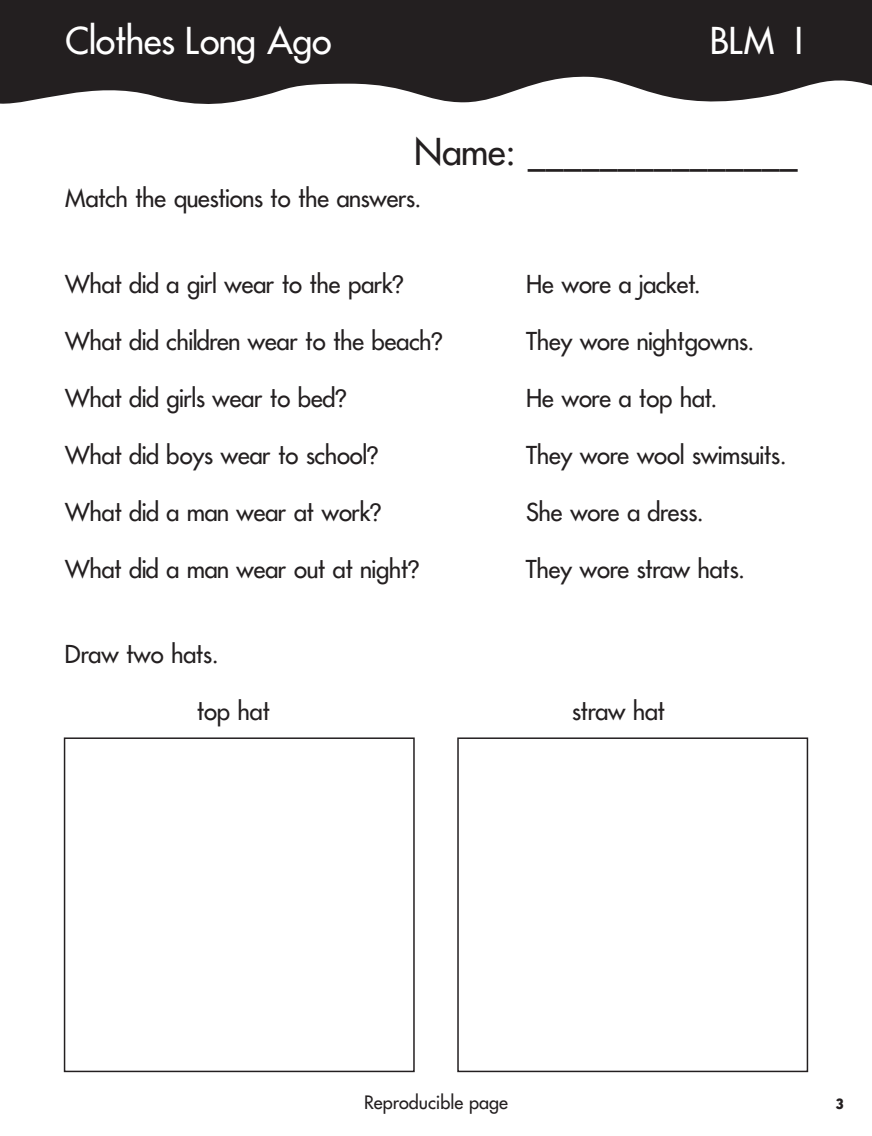
<style>
.page{position:relative;width:872px;height:1136px;background:#fff}
.page>*{position:absolute;margin:0;border:0;box-sizing:border-box;transform-origin:0 0}
.t1{font:36px "Futura JUNIORSP";color:#231f20}
.t2{font:36px "Futura JUNIORSP";color:#fff}
.t3{font:24px "Futura JUNIORSP";color:#231f20}
.t4{font:18px "Futura";color:#231f20}
.t5{font:700 18px "Bailey Sans ITC";color:#231f20}
</style>
<div class="page">
<svg style="left:0;top:0;width:872px;height:104px;background:#3b3839"></svg>
<div style="left:64px;top:737px;width:351px;height:334px;border:2px solid #231f20"></div>
<div style="left:457px;top:737px;width:351px;height:334px;border:2px solid #231f20"></div>
<h1 class="t2" style="left:65px;top:23px;width:268px">Clothes Long Ago</h1>
<h1 class="t2" style="left:710px;top:23px;width:98px">BLM 1</h1>
<h1 class="t1" style="left:414px;top:134px;width:385px">Name: _______________</h1>
<p class="t3" style="left:65px;top:186px;width:357px">Match the questions to the answers.</p>
<p class="t3" style="left:65px;top:272px;width:340px">What did a girl wear to the park?</p>
<p class="t3" style="left:526px;top:272px;width:176px">He wore a jacket.</p>
<p class="t3" style="left:65px;top:329px;width:379px">What did children wear to the beach?</p>
<p class="t3" style="left:526px;top:329px;width:229px">They wore nightgowns.</p>
<p class="t3" style="left:65px;top:386px;width:282px">What did girls wear to bed?</p>
<p class="t3" style="left:526px;top:386px;width:192px">He wore a top hat.</p>
<p class="t3" style="left:65px;top:443px;width:314px">What did boys wear to school?</p>
<p class="t3" style="left:526px;top:443px;width:262px">They wore wool swimsuits.</p>
<p class="t3" style="left:65px;top:500px;width:317px">What did a man wear at work?</p>
<p class="t3" style="left:526px;top:500px;width:179px">She wore a dress.</p>
<p class="t3" style="left:65px;top:557px;width:355px">What did a man wear out at night?</p>
<p class="t3" style="left:526px;top:557px;width:220px">They wore straw hats.</p>
<p class="t3" style="left:65px;top:642px;width:154px">Draw two hats.</p>
<p class="t3" style="left:197px;top:699px;width:74px">top hat</p>
<p class="t3" style="left:572px;top:699px;width:94px">straw hat</p>
<p class="t4" style="left:364px;top:1093px;width:145px">Reproducible page</p>
<p class="t5" style="left:835px;top:1096px;width:11px">3</p>
</div>
